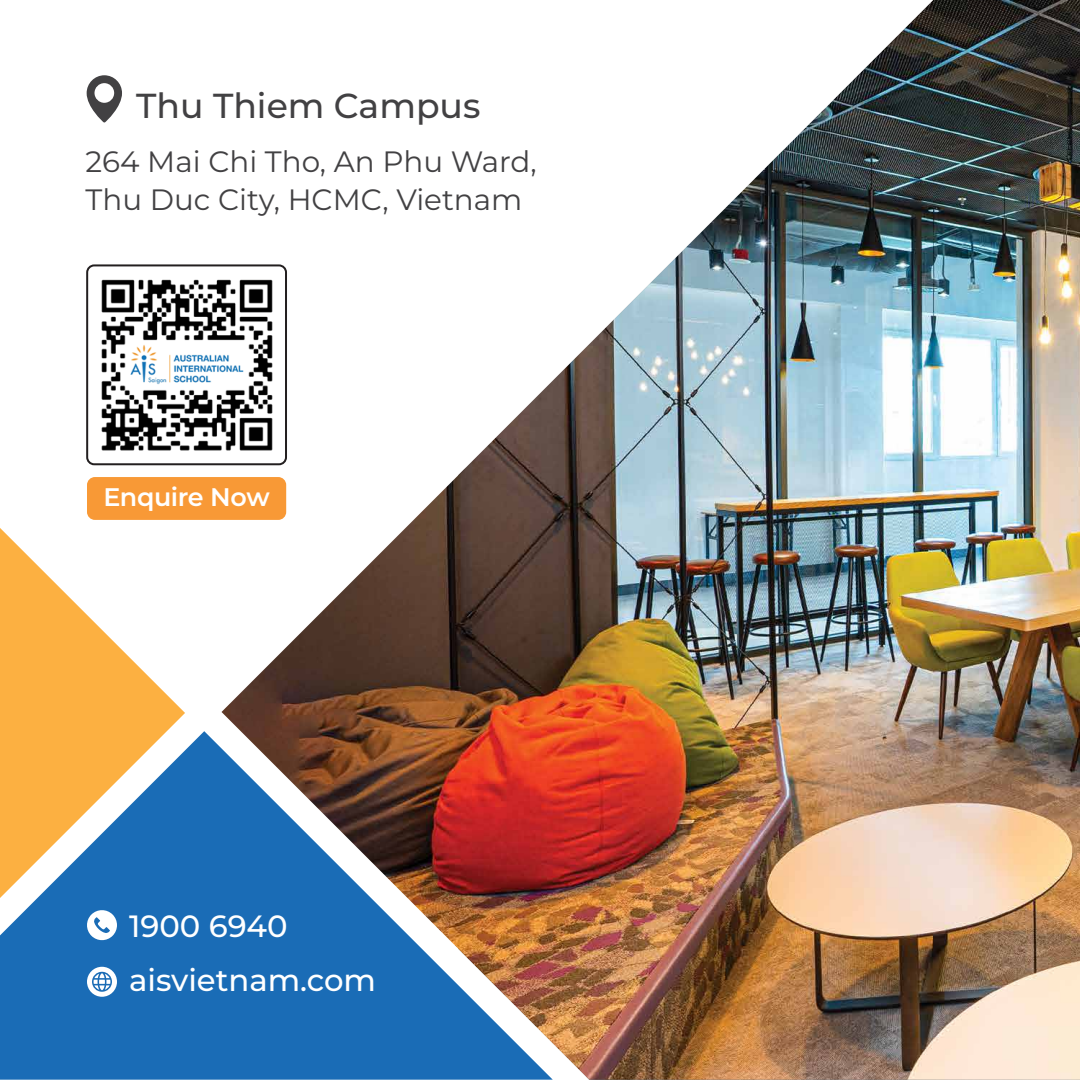
<style>
.page{position:relative;width:1080px;height:1080px;background:#fff}
.page>*{position:absolute;margin:0;border:0;box-sizing:border-box;transform-origin:0 0}
.t1{font:500 34.7px "Montserrat";color:#424143}
.t2{font:500 30.7px/54.3px "Montserrat";color:#fff}
.t3{font:29.4px/38px "Montserrat";color:#424143}
.t4{font:600 25.4px "Montserrat";letter-spacing:-.02em;color:#fff}
</style>
<div class="page">
<div style="left:0;top:731px;width:222px;height:349px;background:#1a6cb6"></div>
<svg style="left:0;top:529px;width:185px;height:369px;fill:#fcb041"></svg>
<img style="left:222px;top:0;width:858px;height:1080px">
<div style="left:87px;top:477px;width:199px;height:43px;background:#f89936;border-radius:8px"></div>
<svg style="left:87px;top:75px;width:35px;height:47px"></svg>
<img style="left:89px;top:265px;width:197px;height:199px">
<div style="left:86px;top:264px;width:201px;height:201px;border:2px solid #231f20;border-radius:7px"></div>
<svg style="left:87px;top:967px;width:30px;height:30px"></svg>
<svg style="left:86px;top:909px;width:31px;height:33px"></svg>
<img style="left:0;top:1px;width:1px;height:861px">
<p class="t1" style="left:136px;top:92px;width:346px">Thu Thiem Campus</p>
<p class="t3" style="left:86px;top:145px;width:453px">264 Mai Chi Tho, An Phu Ward,<br>Thu Duc City, HCMC, Vietnam</p>
<p class="t4" style="left:104px;top:487px;width:168px">Enquire Now</p>
<p class="t2" style="left:129px;top:901px;width:248px">1900 6940 aisvietnam.com</p>
</div>
